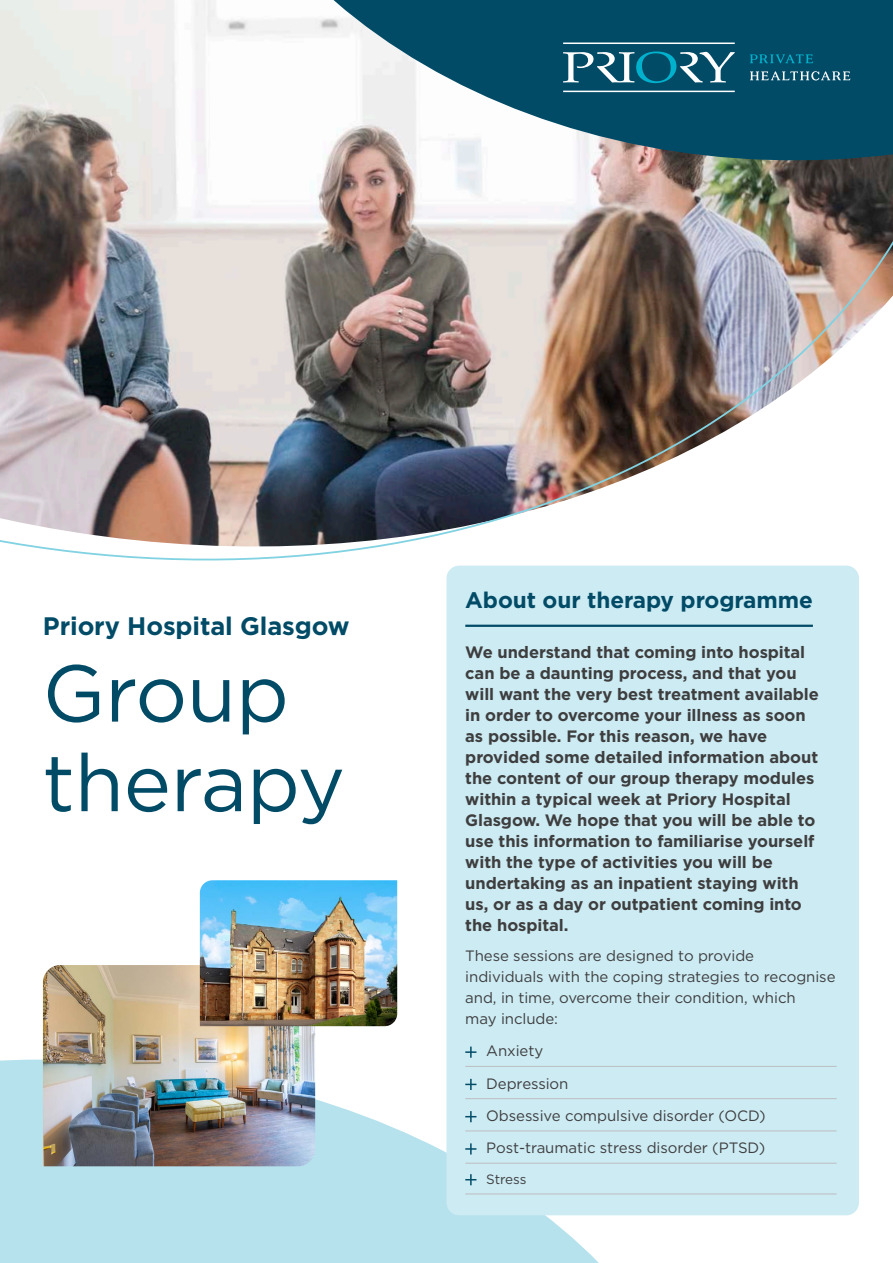
<style>
.page{position:relative;width:893px;height:1263px;background:#fff}
.page>*{position:absolute;margin:0;border:0;box-sizing:border-box;transform-origin:0 0}
.t1{font:80.25px/89.6px "Gotham";letter-spacing:-.005em;color:#014b67}
.t2{font:700 25.35px "Gotham";letter-spacing:-.005em;color:#014b67}
.t3{font:700 22.5px "Gotham";letter-spacing:-.005em;color:#014b67}
.t4{font:700 16.5px/21px "Gotham";letter-spacing:-.005em;color:#3e3e3f}
.t5{font:15px/21px "Gotham";letter-spacing:-.005em;color:#3e3e3f}
.t6{font:13.5px "Gotham";letter-spacing:-.01em;color:#3e3e3f}
</style>
<div class="page">
<svg style="left:0;top:1059px;width:715px;height:204px;fill:#b5e2ed"></svg>
<div style="left:446px;top:566px;width:413px;height:649px;background:#cdebf3;border-radius:13px"></div>
<hr style="left:465px;top:625px;width:348px;height:2px;background:#014b67">
<hr style="left:465px;top:1066px;width:372px;height:1px;background:#bcbdc0">
<hr style="left:465px;top:1098px;width:372px;height:1px;background:#bcbdc0">
<hr style="left:465px;top:1130px;width:372px;height:1px;background:#bcbdc0">
<hr style="left:465px;top:1163px;width:372px;height:1px;background:#bcbdc0">
<hr style="left:465px;top:1193px;width:372px;height:1px;background:#bcbdc0">
<svg style="left:465px;top:1046px;width:11px;height:12px"></svg>
<svg style="left:465px;top:1079px;width:11px;height:11px"></svg>
<svg style="left:465px;top:1111px;width:11px;height:11px"></svg>
<svg style="left:465px;top:1143px;width:11px;height:11px"></svg>
<svg style="left:465px;top:1174px;width:11px;height:11px"></svg>
<img style="left:43px;top:965px;width:272px;height:201px">
<img style="left:200px;top:880px;width:197px;height:146px">
<img style="left:0;top:0;width:447px;height:593px">
<img style="left:0;top:118px;width:893px;height:459px">
<svg style="left:276px;top:0;width:617px;height:176px;fill:#014b67"></svg>
<svg style="left:750px;top:54px;width:63px;height:9px"></svg>
<svg style="left:563px;top:43px;width:172px;height:49px"></svg>
<svg style="left:750px;top:71px;width:100px;height:9px"></svg>
<p class="t2" style="left:43px;top:609px;width:308px">Priory Hospital Glasgow</p>
<p class="t1" style="left:43px;top:647px;width:304px">Group therapy</p>
<p class="t3" style="left:465px;top:585px;width:349px">About our therapy programme</p>
<p class="t4" style="left:465px;top:642px;width:355px">We understand that coming into hospital can be a daunting process, and that you will want the very best treatment available in order to overcome your illness as soon as possible. For this reason, we have provided some detailed information about the content of our group therapy modules within a typical week at Priory Hospital Glasgow. We hope that you will be able to use this information to familiarise yourself with the type of activities you will be undertaking as an inpatient staying with us, or as a day or outpatient coming into the hospital.</p>
<p class="t5" style="left:465px;top:945px;width:372px">These sessions are designed to provide individuals with the coping strategies to recognise and, in time, overcome their condition, which<br>may include:</p>
<p class="t5" style="left:486px;top:1040px;width:58px">Anxiety</p>
<p class="t5" style="left:486px;top:1072px;width:84px">Depression</p>
<p class="t5" style="left:486px;top:1105px;width:281px">Obsessive compulsive disorder (OCD)</p>
<p class="t5" style="left:486px;top:1137px;width:281px">Post-traumatic stress disorder (PTSD)</p>
<p class="t6" style="left:486px;top:1170px;width:42px">Stress</p>
</div>
